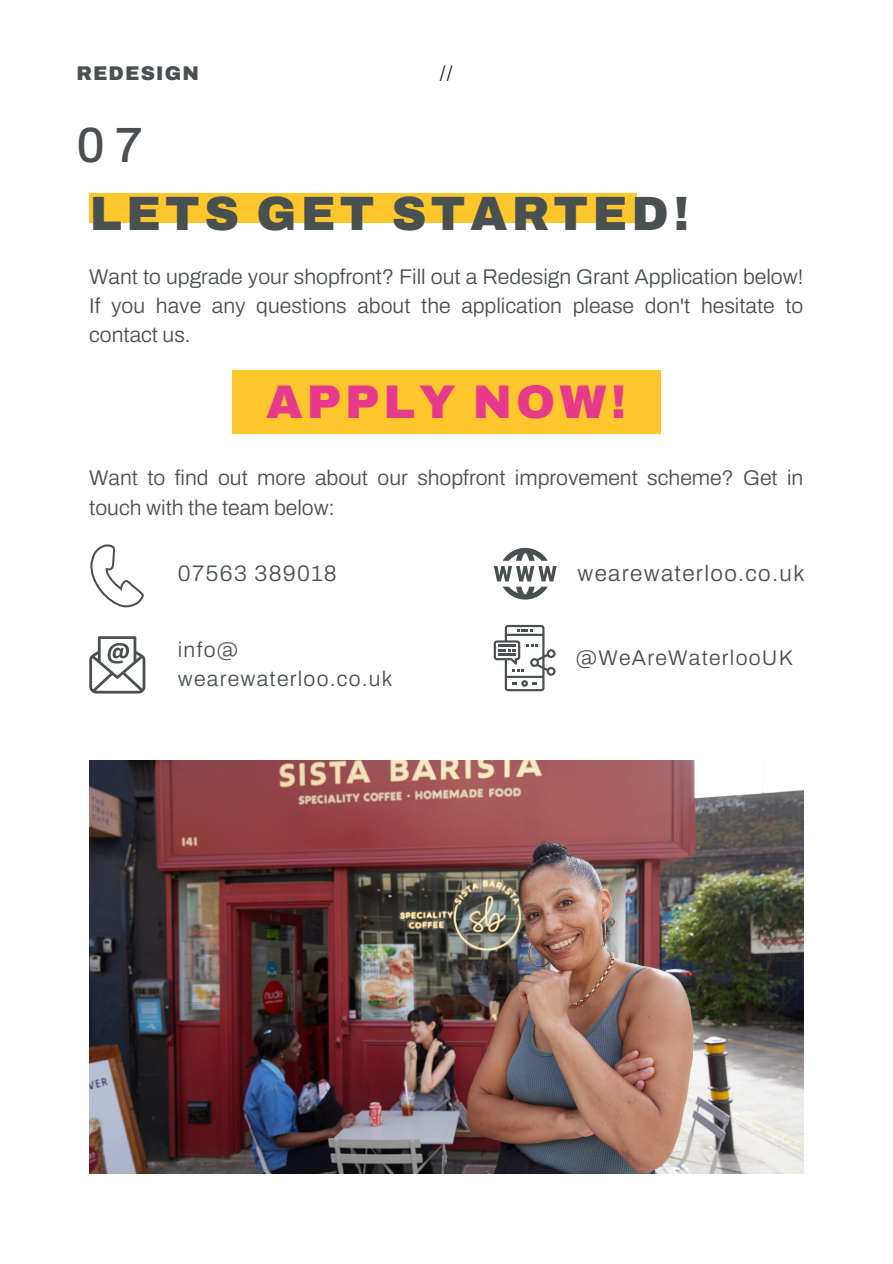
<style>
.page{position:relative;width:893px;height:1264px;background:#fff}
.page>*{position:absolute;margin:0;border:0;box-sizing:border-box;transform-origin:0 0}
.t1{font:500 49.65px "Archivo";color:#495052}
.t2{font:900 48.15px "Archivo";letter-spacing:.09em;color:#495052}
.t3{font:900 47.1px "Archivo";letter-spacing:.09em;color:#e83a8d}
.t4{font:300 22.5px "Archivo";letter-spacing:.06em;color:#495052}
.t5{font:300 21.3px/29.2px "Archivo";color:#495052}
.t6{font:300 21.3px "Archivo";letter-spacing:.06em;color:#495052}
.t7{font:900 19.8px "Archivo";letter-spacing:.06em;color:#495052}
.t8{font:300 19.8px "Archivo";color:#222}
</style>
<div class="page">
<div style="left:89px;top:194px;width:548px;height:29px;background:#ffc72c"></div>
<svg style="left:90px;top:544px;width:54px;height:63px"></svg>
<svg style="left:89px;top:636px;width:56px;height:57px"></svg>
<svg style="left:493px;top:548px;width:63px;height:51px"></svg>
<svg style="left:493px;top:625px;width:62px;height:66px"></svg>
<img style="left:89px;top:760px;width:714px;height:413px">
<div style="left:232px;top:370px;width:428px;height:63px;background:#ffc72c"></div>
<p class="t7" style="left:76px;top:62px;width:124px">REDESIGN</p>
<p class="t8" style="left:440px;top:62px;width:14px">//</p>
<p class="t1" style="left:76px;top:118px;width:68px">07</p>
<p class="t2" style="left:90px;top:187px;width:601px">LETS GET STARTED!</p>
<p class="t5" style="left:89px;top:262px;width:715px;text-align:justify">Want to upgrade your shopfront? Fill out a Redesign Grant Application below!<br>If you have any questions about the application please don't hesitate to contact us.</p>
<p class="t3" style="left:266px;top:377px;width:362px">APPLY NOW!</p>
<p class="t5" style="left:89px;top:463px;width:715px">Want to find out more about our shopfront improvement scheme? Get in touch with the team below:</p>
<p class="t4" style="left:178px;top:561px;width:160px">07563 389018</p>
<p class="t5" style="left:178px;top:635px;width:62px">info@</p>
<p class="t6" style="left:178px;top:667px;width:216px">wearewaterloo.co.uk</p>
<p class="t4" style="left:577px;top:561px;width:229px">wearewaterloo.co.uk</p>
<p class="t6" style="left:575px;top:646px;width:218px">@WeAreWaterlooUK</p>
</div>
